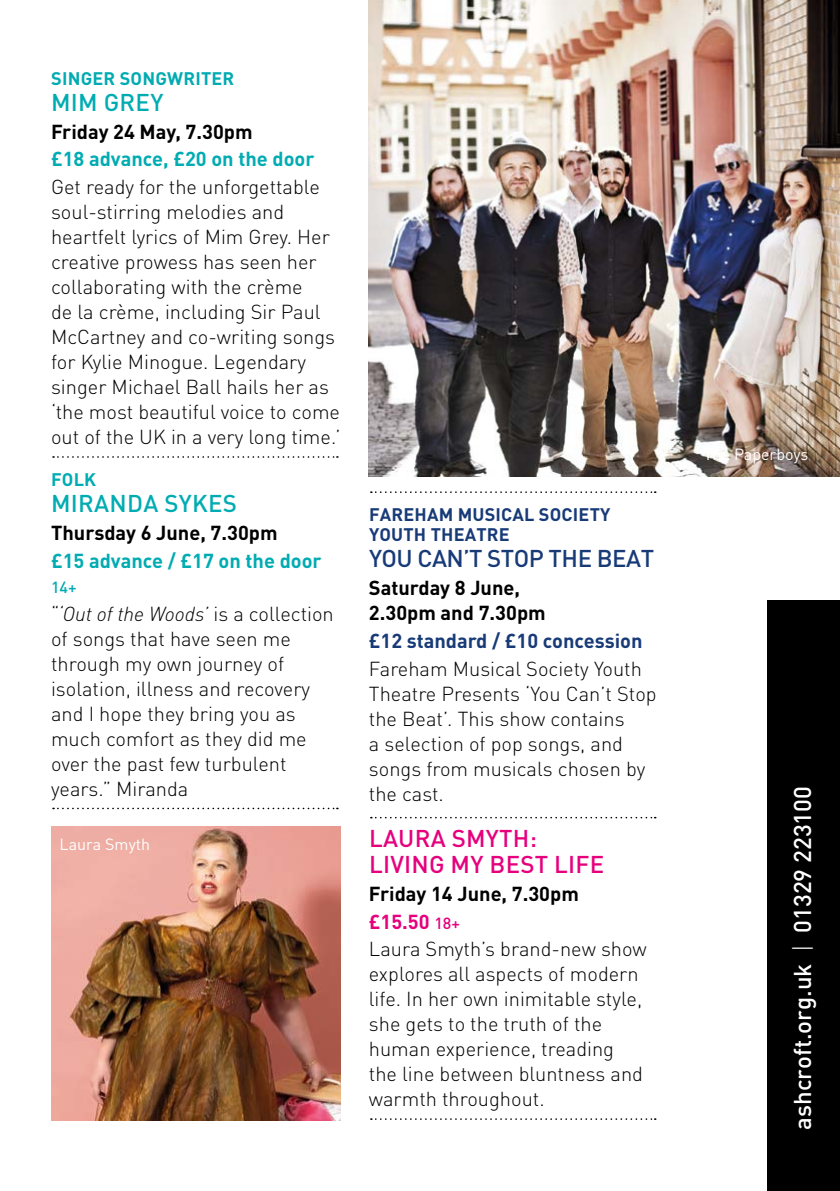
<style>
.page{position:relative;width:840px;height:1191px;background:#fff}
.page>*{position:absolute;margin:0;border:0;box-sizing:border-box;transform-origin:0 0}
.t1{font:500 24px/26px "DIN Pro";letter-spacing:.01em;color:#e6007d}
.t2{font:500 24px "DIN Pro";color:#fff}
.t3{font:500 24px "DIN Pro";letter-spacing:.01em;color:#00acb2}
.t4{font:500 24px "DIN Pro";letter-spacing:-.02em;color:#183b78}
.t5{font:300 20px/25px "DIN Pro";color:#000}
.t6{font:700 20px/25px "DIN Pro";color:#000}
.t7{font:700 20px "DIN Pro";color:#00acb2}
.t8{font:700 20px "DIN Pro";color:#183b78}
.t9{font:700 18px/20px "DIN Pro";letter-spacing:.01em;color:#183b78}
.t10{font:700 18px "DIN Pro";letter-spacing:.01em;color:#00acb2}
.t11{font:16px "DIN Pro";color:#fff}
.t12{font:500 16px "DIN Pro";color:#00acb2}
.s1{font-style:italic}
.s2{font-weight:700}
.s3{font-weight:700;color:#e6007d}
.s4{font-weight:500;font-size:16px;color:#e6007d}
.s5{font-weight:300}
</style>
<div class="page">
<img style="left:51px;top:826px;width:289px;height:294px">
<svg style="left:53px;top:456px;width:285px;height:2px"></svg>
<svg style="left:53px;top:807px;width:285px;height:2px"></svg>
<svg style="left:370px;top:491px;width:285px;height:2px"></svg>
<svg style="left:370px;top:817px;width:285px;height:1px"></svg>
<svg style="left:370px;top:1118px;width:285px;height:2px"></svg>
<div style="left:767px;top:600px;width:72px;height:591px;background:#000"></div>
<img style="left:369px;top:0;width:470px;height:476px">
<p class="t10" style="left:51px;top:63px;width:185px">SINGER SONGWRITER</p>
<p class="t3" style="left:51px;top:82px;width:114px">MIM GREY</p>
<p class="t6" style="left:51px;top:116px;width:203px">Friday 24 May, 7.30pm</p>
<p class="t7" style="left:51px;top:142px;width:265px">£18 advance, £20 on the door</p>
<p class="t5" style="left:51px;top:173px;width:291px">Get ready for the unforgettable soul-stirring melodies and heartfelt lyrics of Mim Grey. Her creative prowess has seen her collaborating with the crème<br>de la crème, including Sir Paul<br>McCartney and co-writing songs for Kylie Minogue. Legendary singer Michael Ball hails her as ‘the most beautiful voice to come out of the UK in a very long time.’</p>
<p class="t10" style="left:51px;top:464px;width:47px">FOLK</p>
<p class="t3" style="left:51px;top:484px;width:187px">MIRANDA SYKES</p>
<p class="t6" style="left:51px;top:518px;width:228px">Thursday 6 June, 7.30pm</p>
<p class="t7" style="left:51px;top:544px;width:272px">£15 advance / £17 on the door</p>
<p class="t12" style="left:51px;top:574px;width:27px">14+</p>
<p class="t5" style="left:51px;top:599px;width:284px">“<span class="s1">‘Out of the Woods’</span> is a collection of songs that have seen me through my own journey of isolation, illness and recovery and I hope they bring you as much comfort as they did me over the past few turbulent years.” Miranda</p>
<p class="t11" style="left:60px;top:833px;width:92px">Laura Smyth</p>
<p class="t9" style="left:369px;top:503px;width:243px">FAREHAM MUSICAL SOCIETY<br>YOUTH THEATRE</p>
<p class="t4" style="left:369px;top:539px;width:286px">YOU CAN’T STOP THE BEAT</p>
<p class="t6" style="left:369px;top:573px;width:178px">Saturday 8 June,<br>2.30pm and 7.30pm</p>
<p class="t8" style="left:369px;top:624px;width:275px">£12 standard / £10 concession</p>
<p class="t5" style="left:369px;top:654px;width:289px">Fareham Musical Society Youth<br>Theatre Presents ‘You Can’t Stop the Beat’. This show contains<br>a selection of pop songs, and songs from musicals chosen by the cast.</p>
<p class="t1" style="left:369px;top:822px;width:237px">LAURA SMYTH:<br>LIVING MY BEST LIFE</p>
<p class="t5" style="left:369px;top:877px;width:279px;line-height:27.8px"><span class="s2">Friday 14 June, 7.30pm<br></span><span class="s3">£15.50</span> <span class="s4">18+<br></span>Laura Smyth’s brand-new show</p>
<p class="t5" style="left:369px;top:960px;width:275px">explores all aspects of modern life. In her own inimitable style, she gets to the truth of the human experience, treading the line between bluntness and warmth throughout.</p>
<p class="t11" style="left:703px;top:443px;width:106px">The Paperboys</p>
<p class="t2" style="left:782px;top:1129px;width:345px;rotate:-90deg">ashcroft.org.uk <span class="s5">|</span> 01329 223100</p>
</div>
